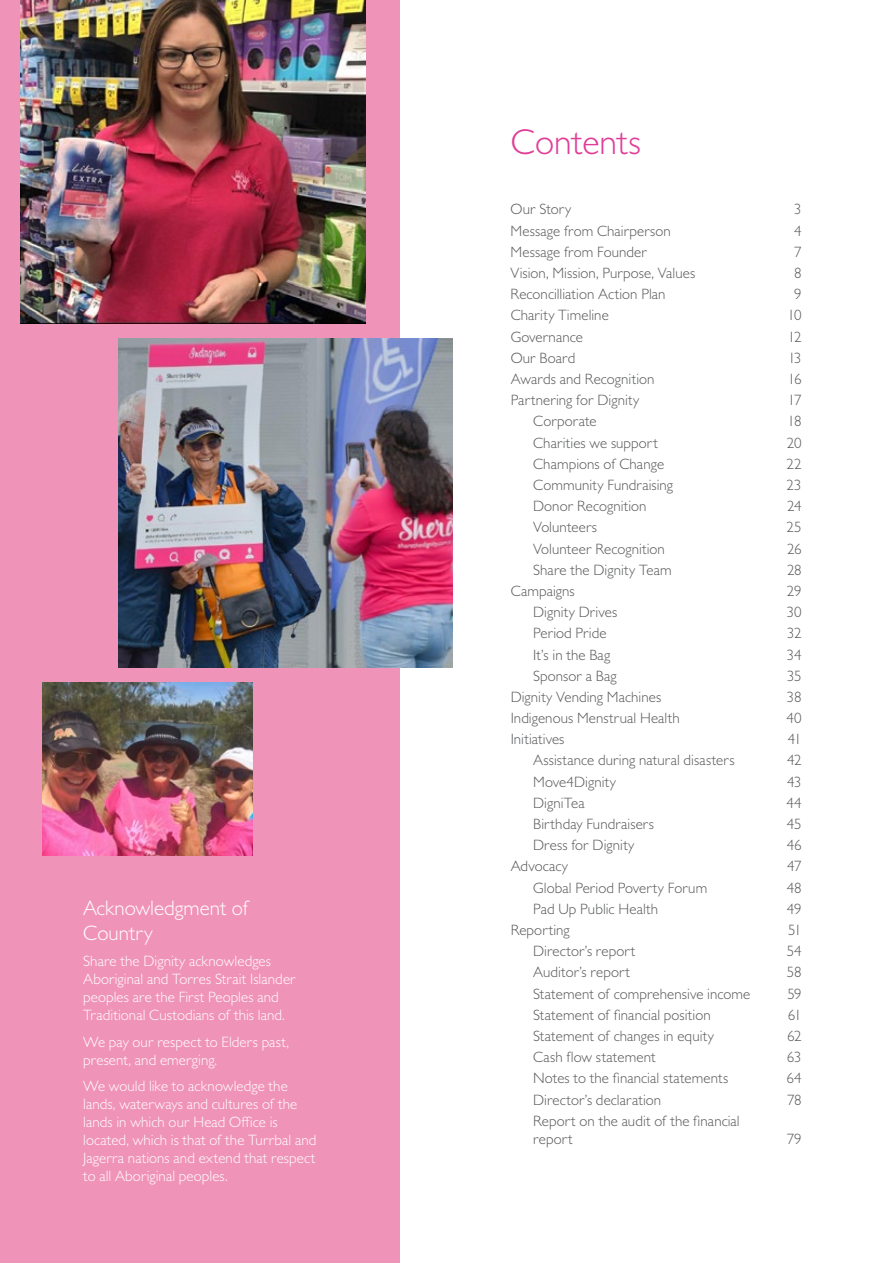
<style>
.page{position:relative;width:893px;height:1263px;background:#fff}
.page>*{position:absolute;margin:0;border:0;box-sizing:border-box;transform-origin:0 0}
.t1{font:300 36px "Gill Sans MT Pro";color:#e03d96}
.t2{font:300 21px/25.2px "Gill Sans MT Pro";color:#fff}
.t3{font:300 15px/18px "Gill Sans MT Pro";letter-spacing:.005em;color:#58595b}
.t4{font:300 15px/18px "Gill Sans MT Pro";letter-spacing:.005em;color:#fff}
</style>
<div class="page">
<div style="left:0;top:0;width:400px;height:1263px;background:#f093b8"></div>
<img style="left:21px;top:0;width:344px;height:324px">
<img style="left:119px;top:338px;width:333px;height:330px">
<img style="left:43px;top:682px;width:209px;height:174px">
<h2 class="t2" style="left:83px;top:894px;width:167px">Acknowledgment of<br>Country</h2>
<p class="t4" style="left:83px;top:952px;width:214px">Share the Dignity acknowledges Aboriginal and Torres Strait Islander peoples are the First Peoples and Traditional Custodians of this land.</p>
<p class="t4" style="left:83px;top:1032px;width:207px">We pay our respect to Elders past, present, and emerging.</p>
<p class="t4" style="left:83px;top:1077px;width:235px">We would like to acknowledge the lands, waterways and cultures of the lands in which our Head Office is located, which is that of the Turrbal and Jagerra nations and extend that respect to all Aboriginal peoples.</p>
<h1 class="t1" style="left:511px;top:121px;width:132px">Contents</h1>
<p class="t3" style="left:511px;top:200px;width:62px">Our Story</p>
<p class="t3" style="left:794px;top:200px;width:9px">3</p>
<p class="t3" style="left:511px;top:221px;width:162px">Message from Chairperson</p>
<p class="t3" style="left:794px;top:221px;width:9px">4</p>
<p class="t3" style="left:511px;top:242px;width:138px">Message from Founder</p>
<p class="t3" style="left:794px;top:242px;width:9px">7</p>
<p class="t3" style="left:511px;top:264px;width:186px">Vision, Mission, Purpose, Values</p>
<p class="t3" style="left:794px;top:264px;width:9px">8</p>
<p class="t3" style="left:511px;top:285px;width:156px">Reconcilliation Action Plan</p>
<p class="t3" style="left:794px;top:285px;width:9px">9</p>
<p class="t3" style="left:511px;top:306px;width:100px">Charity Timeline</p>
<p class="t3" style="left:787px;top:306px;width:16px">10</p>
<p class="t3" style="left:511px;top:327px;width:74px">Governance</p>
<p class="t3" style="left:788px;top:327px;width:15px">12</p>
<p class="t3" style="left:511px;top:348px;width:66px">Our Board</p>
<p class="t3" style="left:788px;top:348px;width:15px">13</p>
<p class="t3" style="left:511px;top:370px;width:145px">Awards and Recognition</p>
<p class="t3" style="left:788px;top:370px;width:15px">16</p>
<p class="t3" style="left:511px;top:391px;width:130px">Partnering for Dignity</p>
<p class="t3" style="left:788px;top:391px;width:15px">17</p>
<p class="t3" style="left:533px;top:412px;width:65px">Corporate</p>
<p class="t3" style="left:788px;top:412px;width:16px">18</p>
<p class="t3" style="left:533px;top:433px;width:126px">Charities we support</p>
<p class="t3" style="left:787px;top:433px;width:16px">20</p>
<p class="t3" style="left:533px;top:454px;width:132px">Champions of Change</p>
<p class="t3" style="left:786px;top:454px;width:17px">22</p>
<p class="t3" style="left:533px;top:476px;width:141px">Community Fundraising</p>
<p class="t3" style="left:787px;top:476px;width:17px">23</p>
<p class="t3" style="left:533px;top:497px;width:115px">Donor Recognition</p>
<p class="t3" style="left:787px;top:497px;width:16px">24</p>
<p class="t3" style="left:533px;top:518px;width:65px">Volunteers</p>
<p class="t3" style="left:786px;top:518px;width:17px">25</p>
<p class="t3" style="left:533px;top:539px;width:133px">Volunteer Recognition</p>
<p class="t3" style="left:787px;top:539px;width:16px">26</p>
<p class="t3" style="left:533px;top:560px;width:140px">Share the Dignity Team</p>
<p class="t3" style="left:787px;top:560px;width:16px">28</p>
<p class="t3" style="left:511px;top:582px;width:66px">Campaigns</p>
<p class="t3" style="left:787px;top:582px;width:16px">29</p>
<p class="t3" style="left:533px;top:603px;width:86px">Dignity Drives</p>
<p class="t3" style="left:787px;top:603px;width:16px">30</p>
<p class="t3" style="left:533px;top:624px;width:75px">Period Pride</p>
<p class="t3" style="left:787px;top:624px;width:16px">32</p>
<p class="t3" style="left:533px;top:645px;width:79px">It’s in the Bag</p>
<p class="t3" style="left:787px;top:645px;width:16px">34</p>
<p class="t3" style="left:533px;top:666px;width:85px">Sponsor a Bag</p>
<p class="t3" style="left:787px;top:666px;width:16px">35</p>
<p class="t3" style="left:511px;top:688px;width:152px">Dignity Vending Machines</p>
<p class="t3" style="left:787px;top:688px;width:16px">38</p>
<p class="t3" style="left:511px;top:709px;width:171px">Indigenous Menstrual Health</p>
<p class="t3" style="left:786px;top:709px;width:17px">40</p>
<p class="t3" style="left:511px;top:730px;width:55px">Initiatives</p>
<p class="t3" style="left:788px;top:730px;width:15px">41</p>
<p class="t3" style="left:533px;top:751px;width:203px">Assistance during natural disasters</p>
<p class="t3" style="left:787px;top:751px;width:16px">42</p>
<p class="t3" style="left:533px;top:772px;width:84px">Move4Dignity</p>
<p class="t3" style="left:787px;top:772px;width:16px">43</p>
<p class="t3" style="left:533px;top:793px;width:53px">DigniTea</p>
<p class="t3" style="left:786px;top:793px;width:17px">44</p>
<p class="t3" style="left:533px;top:815px;width:122px">Birthday Fundraisers</p>
<p class="t3" style="left:787px;top:815px;width:16px">45</p>
<p class="t3" style="left:533px;top:836px;width:103px">Dress for Dignity</p>
<p class="t3" style="left:787px;top:836px;width:16px">46</p>
<p class="t3" style="left:511px;top:857px;width:59px">Advocacy</p>
<p class="t3" style="left:787px;top:857px;width:16px">47</p>
<p class="t3" style="left:533px;top:878px;width:176px">Global Period Poverty Forum</p>
<p class="t3" style="left:787px;top:878px;width:16px">48</p>
<p class="t3" style="left:533px;top:899px;width:127px">Pad Up Public Health</p>
<p class="t3" style="left:787px;top:899px;width:16px">49</p>
<p class="t3" style="left:511px;top:921px;width:61px">Reporting</p>
<p class="t3" style="left:788px;top:921px;width:15px">51</p>
<p class="t3" style="left:533px;top:942px;width:104px">Director’s report</p>
<p class="t3" style="left:787px;top:942px;width:16px">54</p>
<p class="t3" style="left:533px;top:963px;width:98px">Auditor’s report</p>
<p class="t3" style="left:787px;top:963px;width:16px">58</p>
<p class="t3" style="left:533px;top:984px;width:219px">Statement of comprehensive income</p>
<p class="t3" style="left:787px;top:984px;width:16px">59</p>
<p class="t3" style="left:533px;top:1005px;width:179px">Statement of financial position</p>
<p class="t3" style="left:788px;top:1005px;width:15px">61</p>
<p class="t3" style="left:533px;top:1027px;width:182px">Statement of changes in equity</p>
<p class="t3" style="left:787px;top:1027px;width:16px">62</p>
<p class="t3" style="left:533px;top:1048px;width:124px">Cash flow statement</p>
<p class="t3" style="left:787px;top:1048px;width:16px">63</p>
<p class="t3" style="left:533px;top:1069px;width:197px">Notes to the financial statements</p>
<p class="t3" style="left:786px;top:1069px;width:17px">64</p>
<p class="t3" style="left:533px;top:1090px;width:130px">Director’s declaration</p>
<p class="t3" style="left:787px;top:1090px;width:16px">78</p>
<p class="t3" style="left:533px;top:1111px;width:208px">Report on the audit of the financial report</p>
<p class="t3" style="left:787px;top:1129px;width:16px">79</p>
</div>
